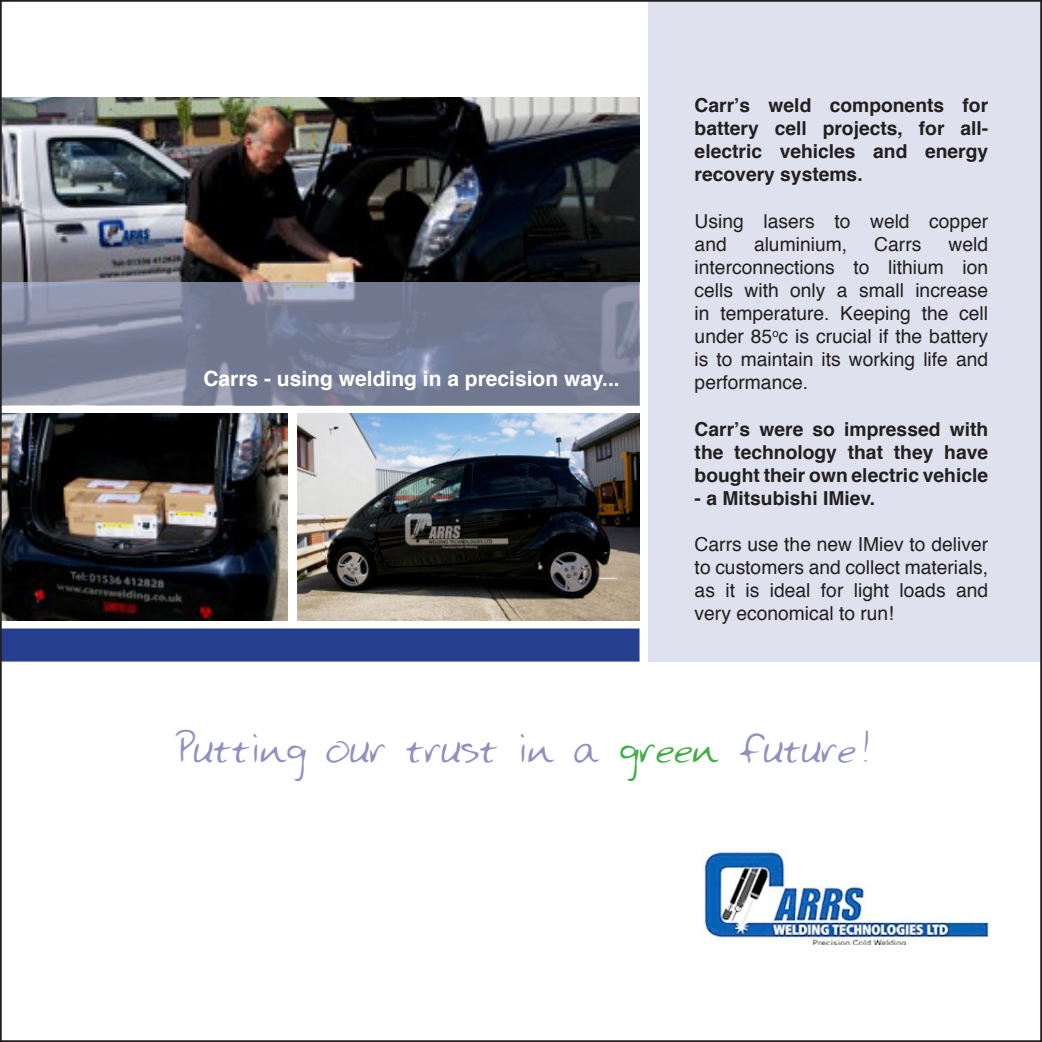
<style>
.page{position:relative;width:1042px;height:1042px;background:#fff}
.page>*{position:absolute;margin:0;border:0;box-sizing:border-box;transform-origin:0 0}
.t1{font:42px "Hansons Hand";color:#9191c1}
.t2{font:700 21px "Helvetica";color:#fff}
.t3{font:19.25px/23.1px "Helvetica";color:#231f20;text-align:justify}
.t4{font:700 19.25px/23.1px "Helvetica";color:#231f20;text-align:justify}
.s1{color:#40ae49}
</style>
<div class="page">
<div style="left:648px;top:0;width:394px;height:661px;background:#e0e1ee"></div>
<img style="left:704px;top:852px;width:285px;height:92px">
<img style="left:3px;top:98px;width:636px;height:307px">
<img style="left:3px;top:413px;width:285px;height:207px">
<img style="left:298px;top:413px;width:341px;height:207px">
<div style="left:3px;top:628px;width:636px;height:33px;background:#253f8e"></div>
<svg style="left:3px;top:282px;width:635px;height:122px;background:#7b829a"></svg>
<p class="t2" style="left:203px;top:362px;width:418px">Carrs - using welding in a precision way...</p>
<p class="t4" style="left:694px;top:94px;width:295px">Carr’s weld components for battery cell projects, for all&shy;electric vehicles and energy recovery systems.</p>
<p class="t3" style="left:694px;top:210px;width:295px">Using lasers to weld copper and</p>
<p class="t3" style="left:754px;top:233px;width:95px">aluminium,</p>
<p class="t3" style="left:874px;top:233px;width:49px">Carrs</p>
<p class="t3" style="left:694px;top:233px;width:295px;text-indent:254px">weld interconnections to lithium ion cells with only a small increase in temperature. Keeping the cell under 85<sup>o</sup>c is crucial if the battery is to maintain its working life and performance.</p>
<p class="t4" style="left:694px;top:417px;width:295px">Carr’s were so impressed with the technology that they have bought their own electric vehicle</p>
<p class="t4" style="left:694px;top:487px;width:182px">- a Mitsubishi IMiev.</p>
<p class="t3" style="left:694px;top:533px;width:295px">Carrs use the new IMiev to deliver to customers and collect materials, as it is ideal for light loads and very economical to run!</p>
<p class="t1" style="left:173px;top:719px;width:697px">Putting our trust in a <span class="s1">green</span> future!</p>
</div>
